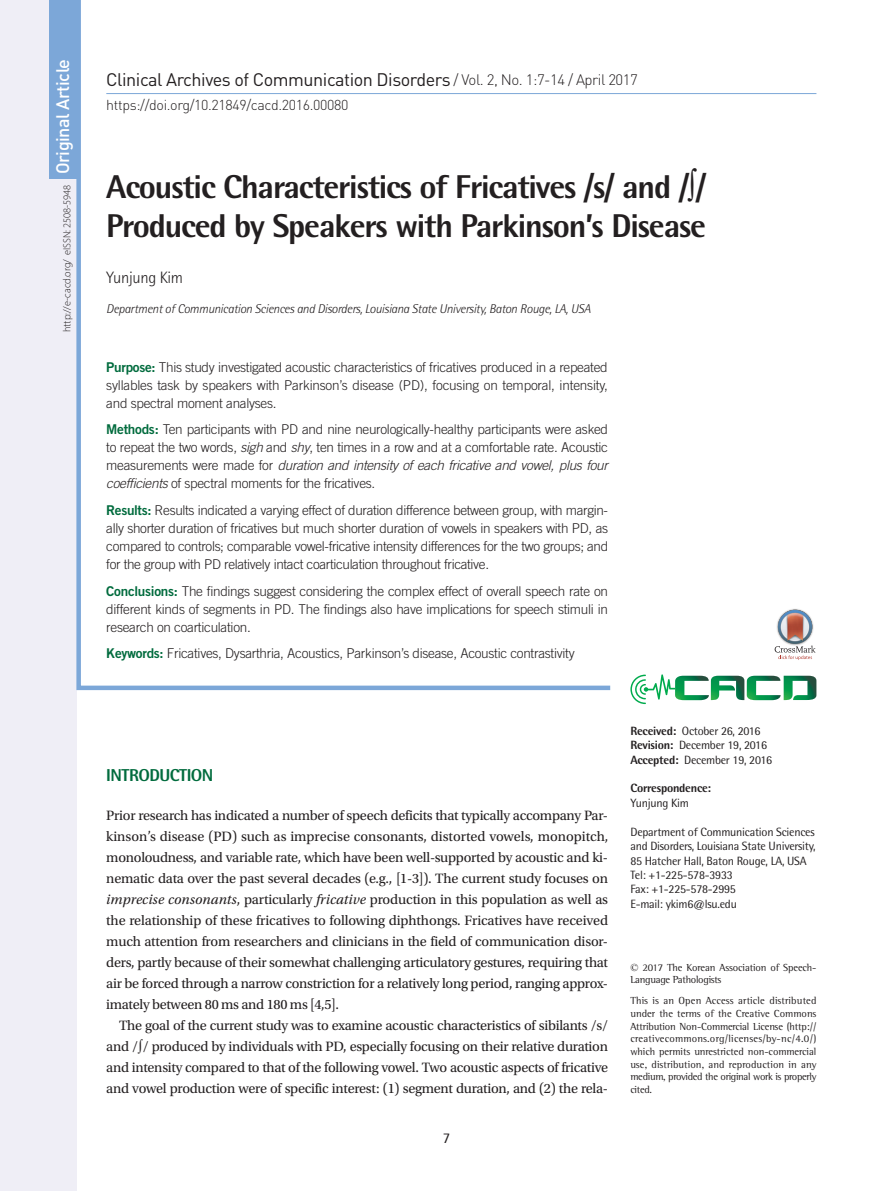
<style>
.page{position:relative;width:893px;height:1191px;background:#fff}
.page>*{position:absolute;margin:0;border:0;box-sizing:border-box;transform-origin:0 0}
.제목{font:800 33px "Rotis Semi Sans Std";letter-spacing:-.035em;color:#231f20}
.DOI_단락{font:18px "DIN Pro";letter-spacing:-.025em;color:#231f20}
.논문형식{font:500 18px "DIN Pro";letter-spacing:-.025em;color:#fff}
.본문대제목{font:800 17.25px "Rotis Semi Sans Std";letter-spacing:-.03em;color:#006b3d}
.저자{font:300 16.5px "Rotis Semi Sans Std";letter-spacing:-.02em;color:#231f20}
.t1{font:14.85px "Rotis Semi Sans Std";color:#231f20}
.본문_0{font:14.25px/21px "Utopia Std";letter-spacing:-.02em;color:#231f20;text-align:justify}
.본문{font:14.25px/21px "Utopia Std";letter-spacing:-.02em;color:#231f20;text-align:justify}
.t2{font:300 14.25px "DIN Pro";letter-spacing:-.025em;color:#231f20}
.초록{font:300 13.5px/18px "Trade Gothic LT Std";letter-spacing:-.02em;color:#231f20;text-align:justify}
.저자소속{font:italic 300 12.75px "Rotis Semi Sans Std";letter-spacing:-.02em;color:#231f20}
.교신저자{font:12px/14.4px "Rotis Semi Sans Std";letter-spacing:-.02em;color:#231f20;text-align:justify}
.교신저자-2{font:800 12px/14.4px "Rotis Semi Sans Std";letter-spacing:-.02em;color:#231f20}
.t3{font:10.5px/12.6px "Rotis Semi Serif Std";letter-spacing:-.025em;color:#231f20}
.t4{font:300 10.5px "Myriad Pro";letter-spacing:-.005em;color:#231f20}
.s1{font-weight:300;font-size:15px}
.s2{font-family:"Times New Roman";font-weight:400}
.s3{font-family:"Trade Gothic LT Std Bd 2";font-weight:400;color:#006b3d}
.s4{font-style:italic}
.s5{font-family:"Minion Pro";font-size:15px}
.s6{font-weight:800}
.s7{font-weight:400}
.s8{font-family:"Times New Roman"}
</style>
<div class="page">
<div style="left:0;top:0;width:77px;height:1191px;background:#efeef6"></div>
<svg style="left:76px;top:0;width:539px;height:691px"></svg>
<div style="left:49px;top:0;width:28px;height:179px;background:#7ca7d8"></div>
<svg style="left:630px;top:674px;width:186px;height:30px"></svg>
<img style="left:789px;top:609px;width:12px;height:1px">
<svg style="left:775px;top:610px;width:40px;height:50px"></svg>
<hr style="left:106px;top:93px;width:710px;height:1px;background:#7ca7d8">
<p class="논문형식" style="left:50px;top:174px;width:117px;rotate:-90deg">Original Article</p>
<p class="t4" style="left:61px;top:332px;width:149px;rotate:-90deg">http://e-cacd.org/ eISSN: 2508-5948</p>
<p class="DOI_단락" style="left:106px;top:67px;width:533px">Clinical Archives of Communication Disorders <span class="s1">/ Vol. 2, No. 1:7-14 / April 2017</span></p>
<p class="t2" style="left:106px;top:95px;width:244px">https://doi.org/10.21849/cacd.2016.00080</p>
<p class="제목" style="left:106px;top:166px;width:601px">Acoustic Characteristics of Fricatives /s/ and /<span class="s2">∫</span>/</p>
<p class="제목" style="left:106px;top:205px;width:601px">Produced by Speakers with Parkinson’s Disease</p>
<p class="저자" style="left:106px;top:268px;width:78px">Yunjung Kim</p>
<p class="저자소속" style="left:106px;top:301px;width:486px">Department of Communication Sciences and Disorders, Louisiana State University, Baton Rouge, LA, USA</p>
<p class="초록" style="left:106px;top:358px;width:503px"><span class="s3">Purpose:</span> This study investigated acoustic characteristics of fricatives produced in a repeated syllables task by speakers with Parkinson’s disease (PD), focusing on temporal, intensity, and spectral moment analyses.</p>
<p class="초록" style="left:106px;top:420px;width:503px"><span class="s3">Methods:</span> Ten participants with PD and nine neurologically-healthy participants were asked to repeat the two words, <span class="s4">sigh</span> and <span class="s4">shy</span>, ten times in a row and at a comfortable rate. Acoustic measurements were made for <span class="s4">duration and intensity of each fricative and vowel, plus four coefficients</span> of spectral moments for the fricatives.</p>
<p class="초록" style="left:106px;top:501px;width:503px"><span class="s3">Results:</span> Results indicated a varying effect of duration difference between group, with margin&shy;ally shorter duration of fricatives but much shorter duration of vowels in speakers with PD, as compared to controls; comparable vowel-fricative intensity differences for the two groups; and for the group with PD relatively intact coarticulation throughout fricative.</p>
<p class="초록" style="left:106px;top:581px;width:503px"><span class="s3">Conclusions:</span> The findings suggest considering the complex effect of overall speech rate on different kinds of segments in PD. The findings also have implications for speech stimuli in research on coarticulation.</p>
<p class="초록" style="left:106px;top:644px;width:470px"><span class="s3">Keywords:</span> Fricatives, Dysarthria, Acoustics, Parkinson’s disease, Acoustic contrastivity</p>
<p class="본문대제목" style="left:106px;top:764px;width:109px">INTRODUCTION</p>
<p class="본문_0" style="left:106px;top:805px;width:503px">Prior research has indicated a number of speech deficits that typically accompany Par&shy;kinson’s disease (PD) such as imprecise consonants, distorted vowels, monopitch, monoloudness, and variable rate, which have been well-supported by acoustic and ki&shy;nematic data over the past several decades (e.g., [1-3]). The current study focuses on <span class="s4">imprecise consonants</span>, particularly <span class="s4">fricative</span> production in this population as well as the relationship of these fricatives to following diphthongs. Fricatives have received much attention from researchers and clinicians in the field of communication disor&shy;ders, partly because of their somewhat challenging articulatory gestures, requiring that air be forced through a narrow constriction for a relatively long period, ranging approx&shy;imately between 80 ms and 180 ms [4,5].</p>
<p class="본문" style="left:106px;top:1015px;width:503px;text-indent:13px">The goal of the current study was to examine acoustic characteristics of sibilants /s/ and /<span class="s5">∫</span>/ produced by individuals with PD, especially focusing on their relative duration and intensity compared to that of the following vowel. Two acoustic aspects of fricative and vowel production were of specific interest: (1) segment duration, and (2) the rela-</p>
<p class="t1" style="left:443px;top:1129px;width:9px">7</p>
<p class="교신저자" style="left:630px;top:723px;width:132px"><span class="s6">Received:</span> October 26, 2016</p>
<p class="교신저자" style="left:630px;top:738px;width:138px"><span class="s6">Revision:</span> December 19, 2016</p>
<p class="교신저자" style="left:630px;top:752px;width:143px"><span class="s6">Accepted:</span> December 19, 2016</p>
<p class="교신저자-2" style="left:630px;top:781px;width:82px">Correspondence:<br><span class="s7">Yunjung Kim</span></p>
<p class="교신저자" style="left:630px;top:824px;width:187px">Department of Communication Sciences and Disorders, Louisiana State University, 85 Hatcher Hall, Baton Rouge, LA, USA</p>
<p class="교신저자" style="left:630px;top:867px;width:104px">Tel: +1-225-578-3933</p>
<p class="교신저자" style="left:630px;top:882px;width:107px">Fax: +1-225-578-2995</p>
<p class="교신저자" style="left:630px;top:896px;width:108px">E-mail: ykim6@lsu.edu</p>
<p class="t3" style="left:630px;top:961px;width:188px"><span class="s8">©</span> 2017 The Korean Association of Speech-<br>Language Pathologists</p>
<p class="t3" style="left:630px;top:994px;width:188px;text-align:justify">This is an Open Access article distributed under the terms of the Creative Commons Attribution Non-Commercial License (http:// creativecommons.org/licenses/by-nc/4.0/) which permits unrestricted non-commercial use, distribution, and reproduction in any medium, provided the original work is properly cited.</p>
</div>
